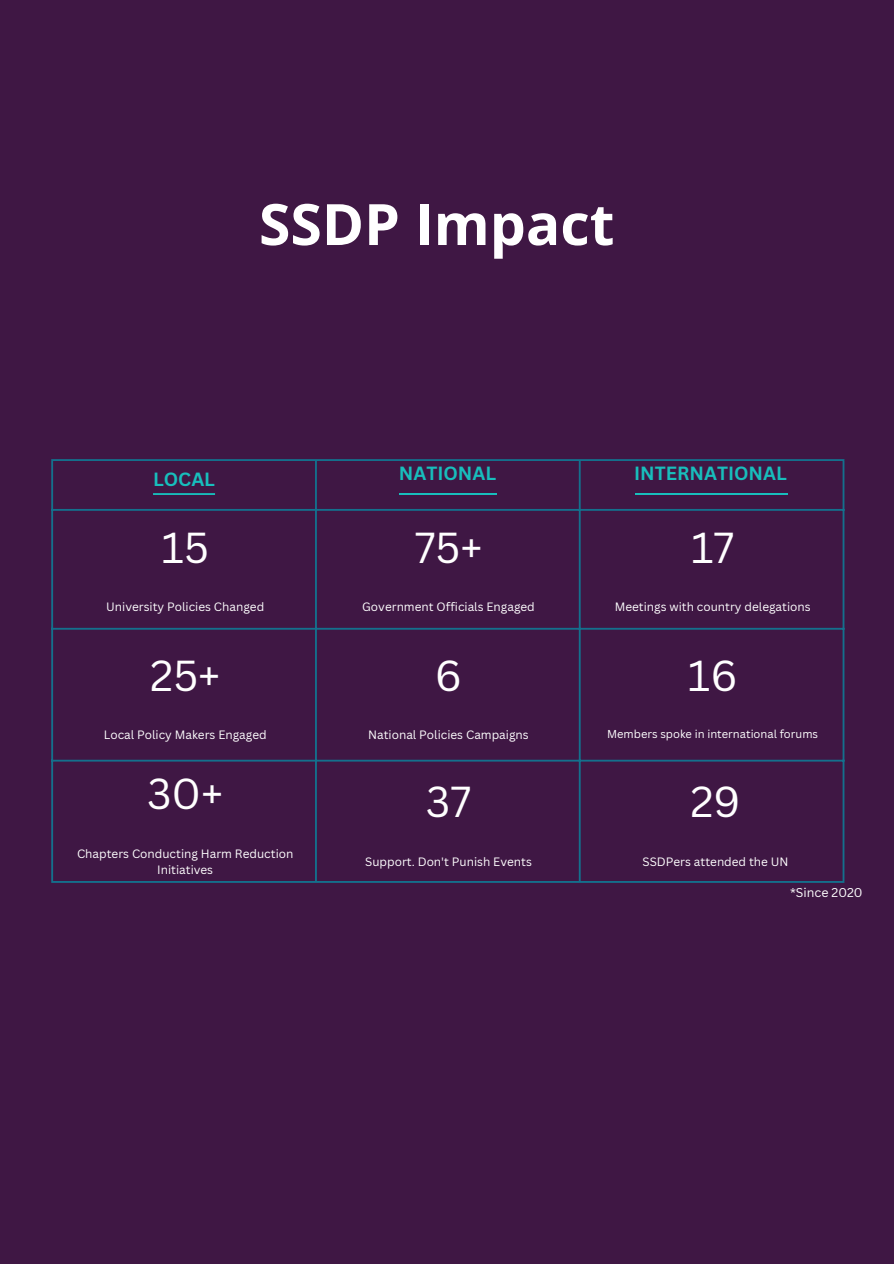
<style>
.page{position:relative;width:894px;height:1264px;background:#fff}
.page>*{position:absolute;margin:0;border:0;box-sizing:border-box;transform-origin:0 0}
.t1{font:700 57px "Open Sans";color:#fff}
.t2{font:42.15px "Canva Sans";color:#fff}
.t3{font:700 18.6px "Canva Sans";color:#18bebc}
.t4{font:12.45px "Canva Sans";color:#fff}
.t5{font:11.85px/16.4px "Canva Sans";color:#fff;text-align:center}
.t6{font:11.1px "Canva Sans";color:#fff}
</style>
<div class="page">
<div style="left:0;top:0;width:893px;height:1263px;background:#3f1744"></div>
<hr style="left:153px;top:493px;width:62px;height:2px;background:#18bebc">
<hr style="left:399px;top:493px;width:97px;height:2px;background:#18bebc">
<hr style="left:635px;top:493px;width:152px;height:2px;background:#18bebc">
<hr style="left:51px;top:461px;width:2px;height:420px;background:#14708d">
<hr style="left:315px;top:461px;width:2px;height:420px;background:#14708d">
<hr style="left:578px;top:461px;width:2px;height:420px;background:#14708d">
<hr style="left:842px;top:461px;width:2px;height:420px;background:#14708d">
<hr style="left:51px;top:459px;width:793px;height:2px;background:#14708d">
<hr style="left:51px;top:509px;width:793px;height:2px;background:#14708d">
<hr style="left:51px;top:628px;width:793px;height:1px;background:#14708d">
<hr style="left:51px;top:759px;width:793px;height:2px;background:#14708d">
<hr style="left:51px;top:881px;width:793px;height:1px;background:#14708d">
<p class="t1" style="left:259px;top:184px;width:357px">SSDP Impact</p>
<h1 class="t3" style="left:153px;top:466px;width:63px">LOCAL</h1>
<p class="t3" style="left:399px;top:460px;width:99px">NATIONAL</p>
<h2 class="t3" style="left:633px;top:460px;width:154px">INTERNATIONAL</h2>
<h2 class="t2" style="left:161px;top:517px;width:49px">15</h2>
<h2 class="t5" style="left:106px;top:598px;width:159px">University Policies Changed</h2>
<p class="t2" style="left:150px;top:645px;width:72px">25+</p>
<p class="t5" style="left:104px;top:726px;width:164px">Local Policy Makers Engaged</p>
<p class="t2" style="left:147px;top:764px;width:78px">30+</p>
<p class="t5" style="left:77px;top:844px;width:218px">Chapters Conducting Harm Reduction<br>Initiatives</p>
<p class="t2" style="left:414px;top:517px;width:69px">75+</p>
<p class="t5" style="left:362px;top:598px;width:174px">Government Officials Engaged</p>
<p class="t2" style="left:435px;top:645px;width:29px">6</p>
<p class="t5" style="left:368px;top:726px;width:162px">National Policies Campaigns</p>
<p class="t2" style="left:426px;top:772px;width:47px">37</p>
<p class="t5" style="left:365px;top:853px;width:168px">Support. Don't Punish Events</p>
<p class="t2" style="left:690px;top:518px;width:45px">17</p>
<p class="t5" style="left:614px;top:598px;width:197px">Meetings with country delegations</p>
<p class="t2" style="left:687px;top:645px;width:51px">16</p>
<p class="t6" style="left:607px;top:726px;width:212px">Members spoke in international forums</p>
<p class="t2" style="left:690px;top:772px;width:52px">29</p>
<p class="t5" style="left:642px;top:853px;width:147px">SSDPers attended the UN</p>
<p class="t4" style="left:789px;top:884px;width:74px">*Since 2020</p>
</div>
